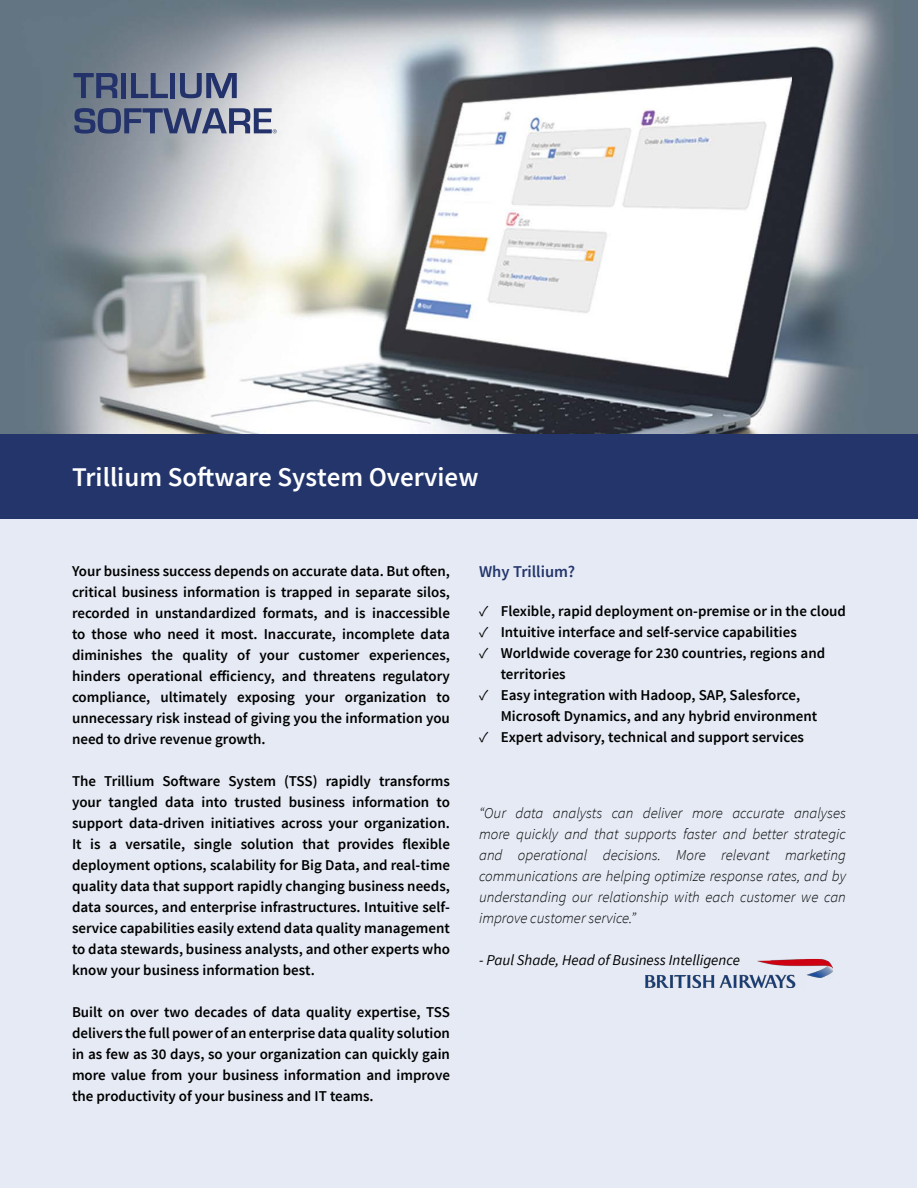
<style>
.page{position:relative;width:918px;height:1188px;background:#fff}
.page>*{position:absolute;margin:0;border:0;box-sizing:border-box;transform-origin:0 0}
.t1{font:600 27px "Source Sans Pro";color:#fff}
.t2{font:600 16.5px "Source Sans Pro";color:#23356b}
.t3{font:600 15px/21px "Source Sans Pro";color:#000;text-align:justify}
.t4{font:italic 300 15px/21px "Source Sans Pro";color:#000;text-align:justify}
.t5{font:italic 15px "Source Sans Pro";color:#000}
.s1{font-weight:400}
</style>
<div class="page">
<div style="left:1px;top:518px;width:916px;height:670px;background:#e5eaf4"></div>
<img style="left:0;top:0;width:918px;height:434px">
<div style="left:0;top:434px;width:918px;height:84px;background:#23356b"></div>
<div style="left:121px;top:73px;width:5px;height:25px;background:#23326a"></div>
<svg style="left:131px;top:73px;width:37px;height:25px"></svg>
<div style="left:170px;top:73px;width:5px;height:25px;background:#23326a"></div>
<svg style="left:180px;top:73px;width:57px;height:25px"></svg>
<svg style="left:74px;top:108px;width:203px;height:26px;background:#6c7693"></svg>
<svg style="left:74px;top:73px;width:44px;height:25px"></svg>
<img style="left:645px;top:958px;width:188px;height:30px">
<h1 class="t1" style="left:72px;top:460px;width:408px">Trillium Software System Overview</h1>
<p class="t3" style="left:72px;top:560px;width:379px">Your business success depends on accurate data. But often, critical business information is trapped in separate silos, recorded in unstandardized formats, and is inaccessible to those who need it most. Inaccurate, incomplete data diminishes the quality of your customer experiences, hinders operational efficiency, and threatens regulatory compliance, ultimately exposing your organization to unnecessary risk instead of giving you the information you need to drive revenue growth.</p>
<p class="t3" style="left:72px;top:770px;width:380px">The Trillium Software System (TSS) rapidly transforms your tangled data into trusted business information to support data-driven initiatives across your organization.<br>It is a versatile, single solution that provides flexible deployment options, scalability for Big Data, and real-time quality data that support rapidly changing business needs, data sources, and enterprise infrastructures. Intuitive self&shy;service capabilities easily extend data quality management to data stewards, business analysts, and other experts who know your business information best.</p>
<p class="t3" style="left:72px;top:1001px;width:380px">Built on over two decades of data quality expertise, TSS delivers the full power of an enterprise data quality solution in as few as 30 days, so your organization can quickly gain more value from your business information and improve the productivity of your business and IT teams.</p>
<p class="t2" style="left:479px;top:561px;width:98px">Why Trillium?</p>
<p class="t3" style="left:479px;top:601px;width:368px"><span class="s1">✓</span> Flexible, rapid deployment on-premise or in the cloud</p>
<p class="t3" style="left:479px;top:622px;width:319px"><span class="s1">✓</span> Intuitive interface and self-service capabilities</p>
<p class="t3" style="left:501px;top:643px;width:326px;text-indent:-22px"><span class="s1">✓</span> Worldwide coverage for 230 countries, regions and territories</p>
<p class="t3" style="left:501px;top:685px;width:318px;text-indent:-22px"><span class="s1">✓</span> Easy integration with Hadoop, SAP, Salesforce,<br>Microsoft Dynamics, and any hybrid environment</p>
<p class="t3" style="left:479px;top:727px;width:327px"><span class="s1">✓</span> Expert advisory, technical and support services</p>
<p class="t4" style="left:479px;top:803px;width:368px">“Our data analysts can deliver more accurate analyses more quickly and that supports faster and better strategic and operational decisions. More relevant marketing communications are helping optimize response rates, and by understanding our relationship with each customer we can improve customer service.”</p>
<p class="t5" style="left:479px;top:951px;width:262px">- Paul Shade, Head of Business Intelligence</p>
</div>
